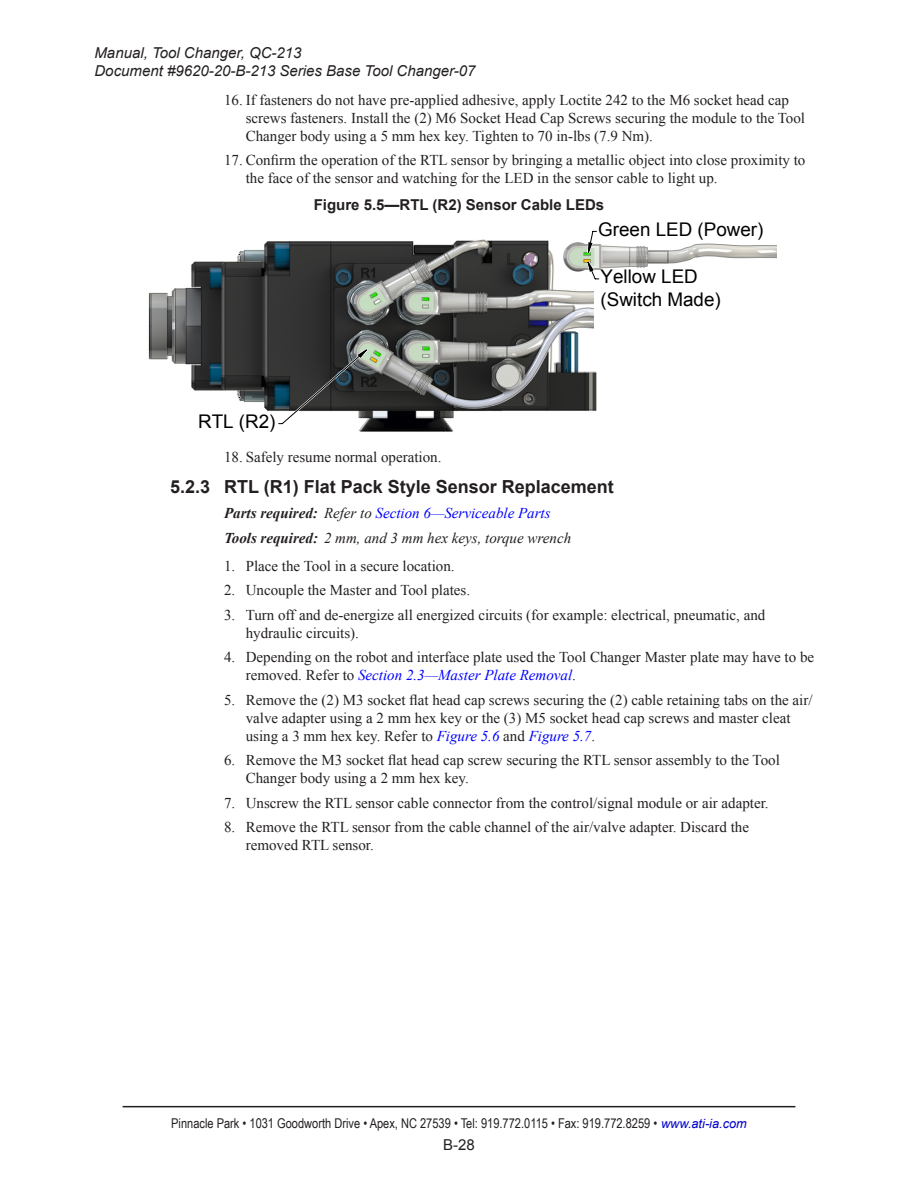
<style>
.page{position:relative;width:918px;height:1188px;background:#fff}
.page>*{position:absolute;margin:0;border:0;box-sizing:border-box;transform-origin:0 0}
.t1{font:18.9px/22.6px "Arial";color:#000}
.t2{font:700 18px "Arial";color:#231f20}
.t3{font:15px/18px "Times New Roman";color:#231f20}
.t4{font:italic 15px/18px "Arial";color:#231f20}
.Parts_required_3{font:italic 15px "Times New Roman";color:#00f}
.Tool_required_3{font:italic 15px "Times New Roman";color:#231f20}
.t5{font:700 15px "Arial";color:#231f20}
.t6{font:15px "Arial";color:#231f20}
.t7{font:13.5px "Arial Narrow";color:#231f20}
.s1{font-weight:700;color:#231f20}
.s2{color:#231f20}
.s3{font-weight:700}
.s4{font-style:italic;color:#00f}
.s5{font-family:"Arial";font-style:italic;font-size:12.75px;color:#00c}
</style>
<div class="page">
<hr style="left:123px;top:1106px;width:672px;height:1px;background:#231f20">
<svg style="left:150px;top:241px;width:304px;height:190px"></svg>
<svg style="left:277px;top:230px;width:320px;height:197px"></svg>
<svg style="left:278px;top:231px;width:319px;height:193px"></svg>
<svg style="left:355px;top:240px;width:421px;height:123px"></svg>
<p class="t4" style="left:94px;top:44px;width:383px">Manual, Tool Changer, QC‑213<br>Document #9620-20-B-213 Series Base Tool Changer‑07</p>
<p class="t3" style="left:246px;top:91px;width:561px;text-indent:-22px">16. If fasteners do not have pre‑applied adhesive, apply Loctite 242 to the M6 socket head cap screws fasteners. Install the (2) M6 Socket Head Cap Screws securing the module to the Tool<br>Changer body using a 5 mm hex key. Tighten to 70 in‑lbs (7.9 Nm).</p>
<p class="t3" style="left:246px;top:151px;width:561px;text-indent:-22px">17. Confirm the operation of the RTL sensor by bringing a metallic object into close proximity to the face of the sensor and watching for the LED in the sensor cable to light up.</p>
<p class="t5" style="left:314px;top:195px;width:292px">Figure 5.5—RTL (R2) Sensor Cable LEDs</p>
<p class="t1" style="left:198px;top:410px;width:79px">RTL (R2)</p>
<p class="t1" style="left:598px;top:218px;width:167px">Green LED (Power)</p>
<p class="t1" style="left:601px;top:266px;width:122px">Yellow LED (Switch Made)</p>
<p class="t3" style="left:224px;top:448px;width:219px">18. Safely resume normal operation.</p>
<p class="t2" style="left:170px;top:474px;width:445px">5.2.3 RTL (R1) Flat Pack Style Sensor Replacement</p>
<p class="Parts_required_3" style="left:224px;top:503px;width:328px"><span class="s1">Parts required:</span> <span class="s2">Refer to</span> Section 6—Serviceable Parts</p>
<p class="Tool_required_3" style="left:224px;top:528px;width:349px"><span class="s3">Tools required:</span> 2 mm, and 3 mm hex keys, torque wrench</p>
<p class="t3" style="left:224px;top:556px;width:232px">1. Place the Tool in a secure location.</p>
<p class="t3" style="left:224px;top:581px;width:248px">2. Uncouple the Master and Tool plates.</p>
<p class="t3" style="left:246px;top:605px;width:521px;text-indent:-22px">3. Turn off and de‑energize all energized circuits (for example: electrical, pneumatic, and hydraulic circuits).</p>
<p class="t3" style="left:246px;top:648px;width:570px;text-indent:-22px">4. Depending on the robot and interface plate used the Tool Changer Master plate may have to be removed. Refer to <span class="s4">Section 2.3—Master Plate Removal</span>.</p>
<p class="t3" style="left:246px;top:690px;width:568px;text-indent:-22px">5. Remove the (2) M3 socket flat head cap screws securing the (2) cable retaining tabs on the air/ valve adapter using a 2 mm hex key or the (3) M5 socket head cap screws and master cleat using a 3 mm hex key. Refer to <span class="s4">Figure 5.6</span> and <span class="s4">Figure 5.7</span>.</p>
<p class="t3" style="left:246px;top:751px;width:536px;text-indent:-22px">6. Remove the M3 socket flat head cap screw securing the RTL sensor assembly to the Tool<br>Changer body using a 2 mm hex key.</p>
<p class="t3" style="left:224px;top:793px;width:546px">7. Unscrew the RTL sensor cable connector from the control/signal module or air adapter.</p>
<p class="t3" style="left:246px;top:818px;width:505px;text-indent:-22px">8. Remove the RTL sensor from the cable channel of the air/valve adapter. Discard the removed RTL sensor.</p>
<p class="t7" style="left:171px;top:1114px;width:577px">Pinnacle Park • 1031 Goodworth Drive • Apex, NC 27539 • Tel: 919.772.0115 • Fax: 919.772.8259 • <span class="s5">www.ati‑ia.com</span></p>
<p class="t6" style="left:443px;top:1135px;width:33px">B-28</p>
</div>
